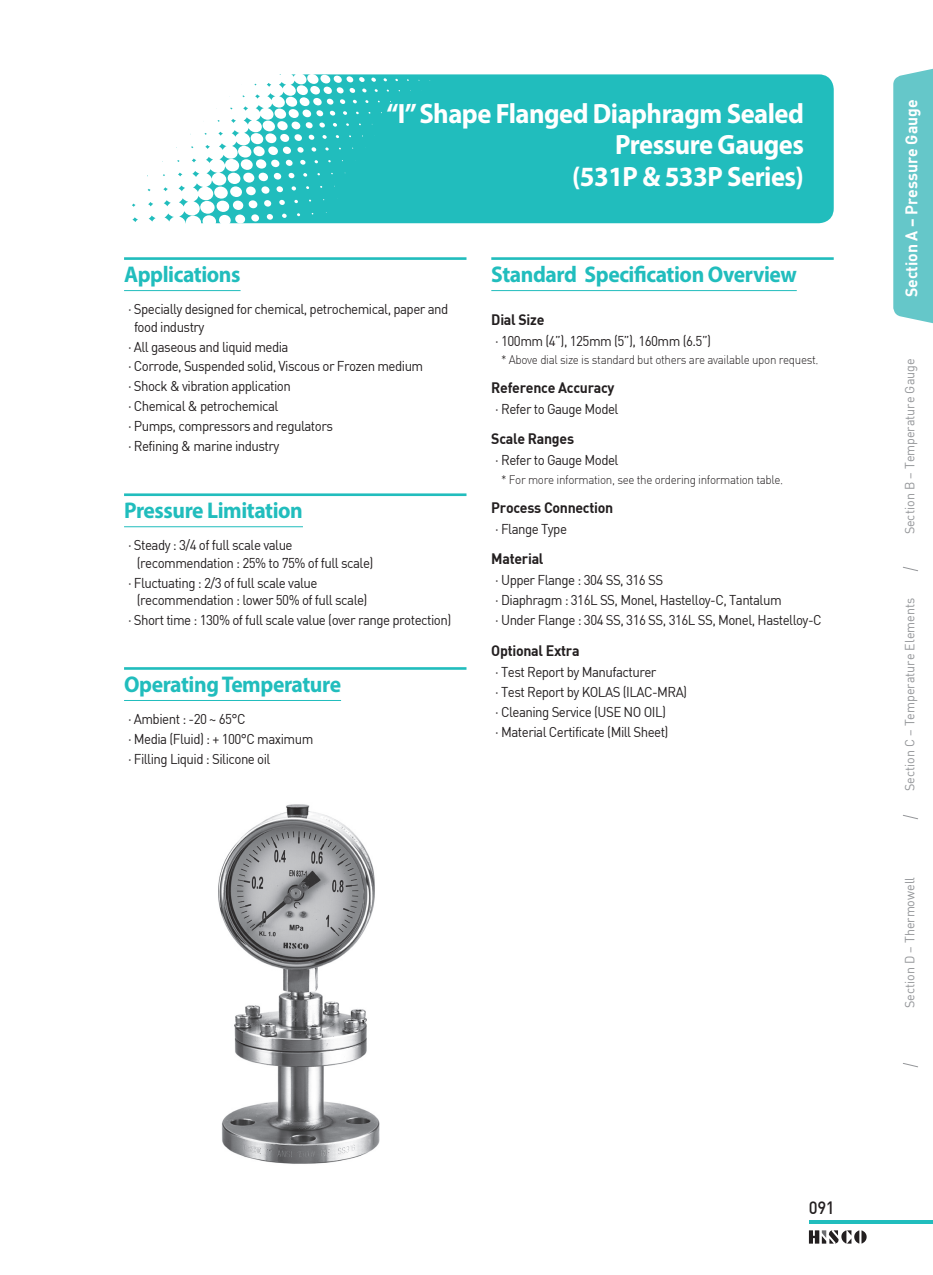
<style>
.page{position:relative;width:933px;height:1275px;background:#fff}
.page>*{position:absolute;margin:0;border:0;box-sizing:border-box;transform-origin:0 0}
.t1{font:700 28px/31.5px "Myriad Pro";letter-spacing:-.02em;color:#fff;text-align:right;scale:.95 1}
.t2{font:700 22.75px "Myriad Pro";letter-spacing:-.02em;color:#21bdbd;scale:.95 1}
.t3{font:17.5px "Dinmed";color:#231f20;scale:.95 1}
.t4{font:16.62px "Dinbol";color:#fff;scale:.95 1}
.t5{font:14.88px "Dinbol";letter-spacing:-.02em;color:#231f20;scale:.95 1}
.t6{font:14px/19.9px "Dinreg";letter-spacing:-.04em;color:#231f20;scale:.95 1}
.t7{font:13.12px "Dinreg";color:#939598;scale:.95 1}
.t8{font:12.25px "Dinlig";letter-spacing:-.03em;color:#231f20;scale:.95 1}
</style>
<div class="page">
<div style="left:435px;top:74px;width:398px;height:149px;background:#21bdbd"></div>
<svg style="left:132px;top:74px;width:303px;height:150px;fill:#21bdbd"></svg>
<svg style="left:893px;top:68px;width:40px;height:256px;background:#6dcacb"></svg>
<svg style="left:903px;top:567px;width:15px;height:4px"></svg>
<svg style="left:903px;top:815px;width:15px;height:4px"></svg>
<svg style="left:903px;top:1063px;width:15px;height:4px"></svg>
<hr style="left:809px;top:1221px;width:124px;height:3px;background:#21bdbd">
<svg style="left:809px;top:1230px;width:58px;height:14px"></svg>
<hr style="left:124px;top:257px;width:342px;height:3px;background:#21bdbd">
<hr style="left:124px;top:290px;width:116px;height:1px;background:#21bdbd">
<hr style="left:124px;top:493px;width:342px;height:3px;background:#21bdbd">
<hr style="left:124px;top:526px;width:179px;height:1px;background:#21bdbd">
<hr style="left:124px;top:667px;width:342px;height:3px;background:#21bdbd">
<hr style="left:124px;top:700px;width:217px;height:1px;background:#21bdbd">
<hr style="left:491px;top:257px;width:342px;height:3px;background:#21bdbd">
<hr style="left:491px;top:290px;width:305px;height:1px;background:#21bdbd">
<img style="left:218px;top:804px;width:162px;height:360px">
<h1 class="t1" style="left:386px;top:97px;width:441px">“I” Shape Flanged Diaphragm Sealed<br>Pressure Gauges<br>(531P &amp; 533P Series)</h1>
<h2 class="t2" style="left:124px;top:259px;width:124px">Applications</h2>
<p class="t6" style="left:134px;top:300px;width:332px;line-height:17.5px;text-indent:-6px">· Specially designed for chemical, petrochemical, paper and food industry</p>
<p class="t6" style="left:128px;top:336px;width:312px">· All gaseous and liquid media<br>· Corrode, Suspended solid, Viscous or Frozen medium · Shock &amp; vibration application<br>· Chemical &amp; petrochemical<br>· Pumps, compressors and regulators<br>· Refining &amp; marine industry</p>
<h2 class="t2" style="left:124px;top:496px;width:190px">Pressure Limitation</h2>
<p class="t6" style="left:137px;top:536px;width:251px;line-height:17.5px;text-indent:-9px">· Steady : 3/4 of full scale value (recommendation : 25% to 75% of full scale)</p>
<p class="t6" style="left:137px;top:574px;width:244px;line-height:17.5px;text-indent:-9px">· Fluctuating : 2/3 of full scale value (recommendation : lower 50% of full scale)</p>
<p class="t6" style="left:128px;top:610px;width:342px">· Short time : 130% of full scale value (over range protection)</p>
<h2 class="t2" style="left:124px;top:669px;width:230px">Operating Temperature</h2>
<p class="t6" style="left:128px;top:709px;width:197px">· Ambient : -20 ~ 65°C<br>· Media (Fluid) : + 100°C maximum · Filling Liquid : Silicone oil</p>
<h2 class="t2" style="left:491px;top:259px;width:323px">Standard Specification Overview</h2>
<p class="t5" style="left:491px;top:310px;width:57px">Dial Size</p>
<p class="t6" style="left:495px;top:330px;width:229px">· 100mm (4”), 125mm (5”), 160mm (6.5”)</p>
<p class="t8" style="left:501px;top:352px;width:336px">* Above dial size is standard but others are available upon request.</p>
<p class="t5" style="left:491px;top:378px;width:131px">Reference Accuracy</p>
<p class="t6" style="left:495px;top:398px;width:131px">· Refer to Gauge Model</p>
<p class="t5" style="left:491px;top:429px;width:89px">Scale Ranges</p>
<p class="t6" style="left:495px;top:450px;width:131px">· Refer to Gauge Model</p>
<p class="t8" style="left:501px;top:472px;width:298px">* For more information, see the ordering information table.</p>
<p class="t5" style="left:491px;top:497px;width:130px">Process Connection</p>
<p class="t6" style="left:495px;top:518px;width:77px">· Flange Type</p>
<p class="t5" style="left:491px;top:549px;width:56px">Material</p>
<p class="t6" style="left:495px;top:570px;width:345px">· Upper Flange : 304 SS, 316 SS<br>· Diaphragm : 316L SS, Monel, Hastelloy-C, Tantalum<br>· Under Flange : 304 SS, 316 SS, 316L SS, Monel, Hastelloy-C</p>
<p class="t5" style="left:491px;top:641px;width:94px">Optional Extra</p>
<p class="t6" style="left:495px;top:661px;width:203px">· Test Report by Manufacturer<br>· Test Report by KOLAS (ILAC-MRA) · Cleaning Service (USE NO OIL)<br>· Material Certificate (Mill Sheet)</p>
<p class="t4" style="left:900px;top:297px;width:210px;rotate:-90deg">Section A – Pressure Gauge</p>
<p class="t7" style="left:901px;top:534px;width:187px;rotate:-90deg">Section B – Temperature Gauge</p>
<p class="t7" style="left:901px;top:791px;width:205px;rotate:-90deg">Section C – Temperature Elements</p>
<p class="t7" style="left:901px;top:1008px;width:140px;rotate:-90deg">Section D – Thermowell</p>
<p class="t3" style="left:809px;top:1196px;width:29px">091</p>
</div>
